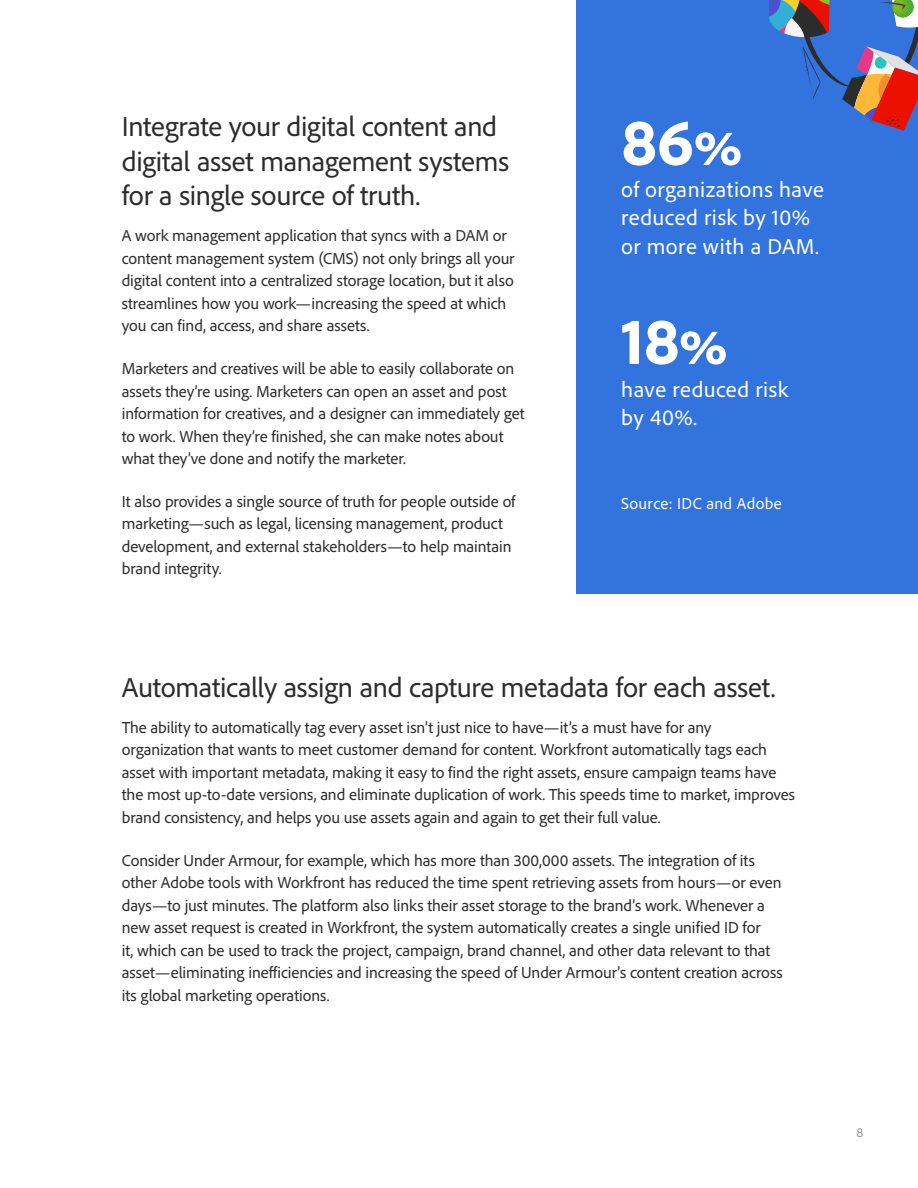
<style>
.page{position:relative;width:918px;height:1188px;background:#fff}
.page>*{position:absolute;margin:0;border:0;box-sizing:border-box;transform-origin:0 0}
.Stat_Number_Small{font:800 67.65px "Adobe Clean";color:#fff}
.t1{font:28.5px/34.5px "Adobe Clean";letter-spacing:-.01em;color:#2c2c2c}
.Stats_Body{font:22.5px/28.5px "Adobe Clean";letter-spacing:.02em;color:#fff}
.Body{font:16.5px/22.5px "Adobe Clean";letter-spacing:-.005em;color:#2c2c2c}
.Stats_Body-2{font:16.5px "Adobe Clean";letter-spacing:.02em;color:#fff}
.t2{font:13.5px "Adobe Clean";color:#949598}
.s1{font-size:58.65px}
</style>
<div class="page">
<div style="left:576px;top:0;width:342px;height:594px;background:#3273de"></div>
<svg style="left:769px;top:0;width:149px;height:131px"></svg>
<h2 class="t1" style="left:122px;top:109px;width:389px">Integrate your digital content and digital asset management systems for a single source of truth.</h2>
<p class="Body" style="left:122px;top:224px;width:394px">A work management application that syncs with a DAM or content management system (CMS) not only brings all your digital content into a centralized storage location, but it also streamlines how you work—increasing the speed at which you can find, access, and share assets.</p>
<p class="Body" style="left:122px;top:357px;width:405px">Marketers and creatives will be able to easily collaborate on assets they’re using. Marketers can open an asset and post information for creatives, and a designer can immediately get to work. When they’re finished, she can make notes about what they’ve done and notify the marketer.</p>
<p class="Body" style="left:122px;top:490px;width:395px">It also provides a single source of truth for people outside of marketing—such as legal, licensing management, product development, and external stakeholders—to help maintain brand integrity.</p>
<p class="Stat_Number_Small" style="left:621px;top:98px;width:123px">86<span class="s1">%</span></p>
<p class="Stats_Body" style="left:621px;top:174px;width:204px">of organizations have reduced risk by 10% or more with a DAM.</p>
<p class="Stat_Number_Small" style="left:621px;top:297px;width:109px">18<span class="s1">%</span></p>
<p class="Stats_Body" style="left:621px;top:374px;width:168px">have reduced risk by 40%.</p>
<p class="Stats_Body-2" style="left:621px;top:493px;width:162px">Source: IDC and Adobe</p>
<h2 class="t1" style="left:122px;top:669px;width:655px">Automatically assign and capture metadata for each asset.</h2>
<p class="Body" style="left:122px;top:716px;width:675px">The ability to automatically tag every asset isn’t just nice to have—it’s a must have for any organization that wants to meet customer demand for content. Workfront automatically tags each asset with important metadata, making it easy to find the right assets, ensure campaign teams have the most up-to-date versions, and eliminate duplication of work. This speeds time to market, improves brand consistency, and helps you use assets again and again to get their full value.</p>
<p class="Body" style="left:122px;top:848px;width:662px">Consider Under Armour, for example, which has more than 300,000 assets. The integration of its other Adobe tools with Workfront has reduced the time spent retrieving assets from hours—or even days—to just minutes. The platform also links their asset storage to the brand’s work. Whenever a new asset request is created in Workfront, the system automatically creates a single unified ID for<br>it, which can be used to track the project, campaign, brand channel, and other data relevant to that asset—eliminating inefficiencies and increasing the speed of Under Armour’s content creation across its global marketing operations.</p>
<p class="t2" style="left:856px;top:1124px;width:8px">8</p>
</div>
